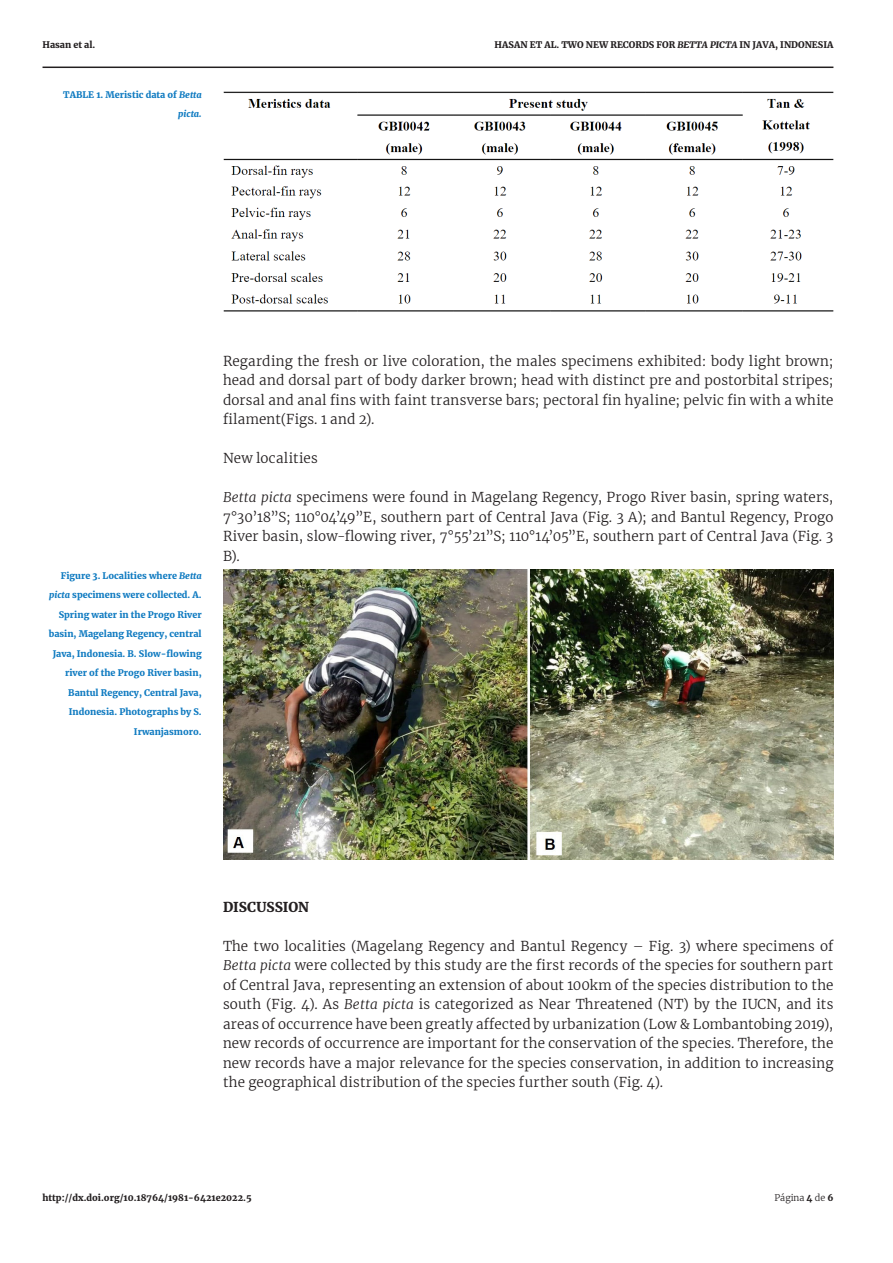
<style>
.page{position:relative;width:893px;height:1263px;background:#fff}
.page>*{position:absolute;margin:0;border:0;box-sizing:border-box;transform-origin:0 0}
.Texto_Padrão{font:300 13.5px/19.5px "Merriweather";letter-spacing:.015em;color:#231f20;text-align:justify}
.Texto_Padrão-2{font:900 13.5px "Merriweather";letter-spacing:-.005em;color:#231f20}
.TextoLegendaAzul{font:900 9px/19.5px "Merriweather";color:#107bc1;text-align:right}
.t1{font:900 9px "Merriweather";color:#231f20}
.t2{font:300 9px "Merriweather";color:#231f20}
.s1{font-style:italic}
.s2{font-weight:900}
</style>
<div class="page">
<hr style="left:43px;top:67px;width:790px;height:1px;background:#231f20">
<img style="left:223px;top:570px;width:610px;height:289px">
<img style="left:223px;top:91px;width:610px;height:221px">
<p class="t1" style="left:43px;top:39px;width:54px">Hasan et al.</p>
<p class="TextoLegendaAzul" style="left:63px;top:84px;width:140px">TABLE 1. Meristic data of <span class="s1">Betta picta.</span></p>
<p class="t1" style="left:495px;top:39px;width:340px">HASAN ET AL. TWO NEW RECORDS FOR <span class="s1">BETTA PICTA</span> IN JAVA, INDONESIA</p>
<p class="TextoLegendaAzul" style="left:49px;top:565px;width:155px">Figure 3. Localities where <span class="s1">Betta picta</span> specimens were collected. A.<br>Spring water in the Progo River basin, Magelang Regency, central<br>Java, Indonesia. B. Slow-flowing river of the Progo River basin,<br>Bantul Regency, Central Java,<br>Indonesia. Photographs by S.<br>Irwanjasmoro.</p>
<p class="Texto_Padrão" style="left:223px;top:351px;width:612px">Regarding the fresh or live coloration, the males specimens exhibited: body light brown; head and dorsal part of body darker brown; head with distinct pre and postorbital stripes; dorsal and anal fins with faint transverse bars; pectoral fin hyaline; pelvic fin with a white filament(Figs. 1 and 2).</p>
<p class="Texto_Padrão" style="left:223px;top:448px;width:96px">New localities</p>
<p class="Texto_Padrão" style="left:223px;top:487px;width:612px"><span class="s1">Betta picta</span> specimens were found in Magelang Regency, Progo River basin, spring waters, 7°30’18”S; 110°04’49”E, southern part of Central Java (Fig. 3 A); and Bantul Regency, Progo River basin, slow-flowing river, 7°55’21”S; 110°14’05”E, southern part of Central Java (Fig. 3<br>B).</p>
<p class="Texto_Padrão-2" style="left:223px;top:898px;width:88px">DISCUSSION</p>
<p class="Texto_Padrão" style="left:223px;top:936px;width:612px">The two localities (Magelang Regency and Bantul Regency – Fig. 3) where specimens of <span class="s1">Betta picta</span> were collected by this study are the first records of the species for southern part of Central Java, representing an extension of about 100km of the species distribution to the south (Fig. 4). As <span class="s1">Betta picta</span> is categorized as Near Threatened (NT) by the IUCN, and its areas of occurrence have been greatly affected by urbanization (Low &amp; Lombantobing 2019), new records of occurrence are important for the conservation of the species. Therefore, the new records have a major relevance for the species conservation, in addition to increasing the geographical distribution of the species further south (Fig. 4).</p>
<p class="t1" style="left:43px;top:1192px;width:211px">http://dx.doi.org/10.18764/1981-6421e2022.5</p>
<p class="t2" style="left:774px;top:1192px;width:60px">Página <span class="s2">4</span> de <span class="s2">6</span></p>
</div>
